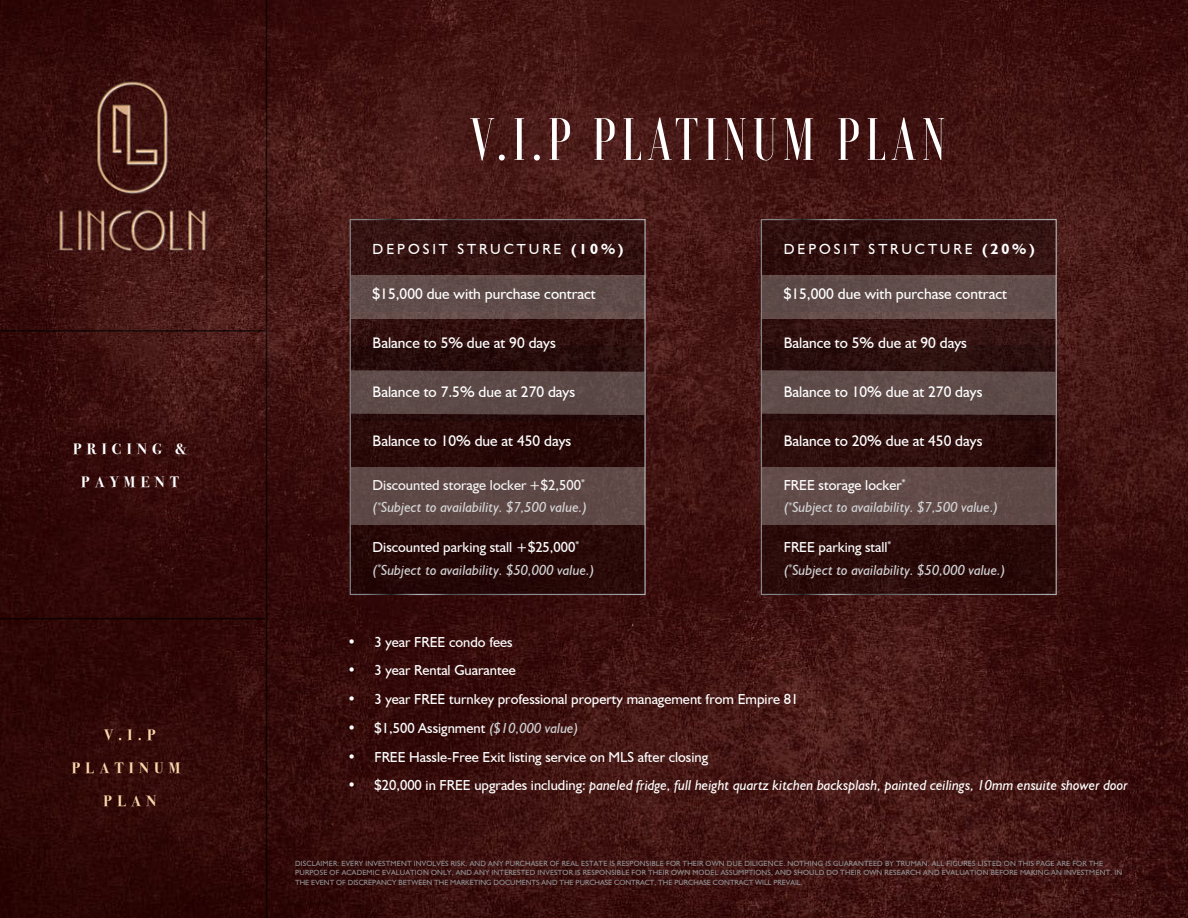
<style>
.page{position:relative;width:1188px;height:918px;background:#fff}
.page>*{position:absolute;margin:0;border:0;box-sizing:border-box;transform-origin:0 0}
.t1{font:500 59.7px "Voga";letter-spacing:.1em;color:#fff}
.t2{font:15.3px "Humanist 521 BT";color:#fff}
.t3{font:700 15px "Bodoni Svty Two ITCTT";letter-spacing:.35em;color:#fdd7ac}
.t4{font:700 15px "Bodoni Svty Two ITCTT";letter-spacing:.35em;color:#fff}
.t5{font:14.7px "Humanist 521 BT";letter-spacing:.2em;color:#fff}
.t6{font:italic 14.55px/23px "Humanist 521 BT";color:#d1d2d4}
.t7{font:14.55px "Humanist 521 BT";color:#fff}
.t8{font:italic 14.55px "Humanist 521 BT";color:#fff}
.t9{font:7.5px/9.3px "Humanist 521 BT";letter-spacing:.02em;color:#939598}
.s1{font-weight:700}
.s2{font-style:normal;color:#fff}
.s3{font-style:italic;color:#d1d2d4}
.s4{font-style:normal}
</style>
<div class="page">
<img style="left:0;top:0;width:1188px;height:918px">
<hr style="left:266px;top:0;width:1px;height:918px;background:#525355">
<hr style="left:0;top:330px;width:265px;height:2px;background:#525355">
<hr style="left:0;top:618px;width:265px;height:1px;background:#525355">
<img style="left:58px;top:79px;width:150px;height:173px">
<svg style="left:352px;top:221px;width:292px;height:372px;fill:#2a0c0b"></svg>
<div style="left:351px;top:275px;width:293px;height:43px;background:#614d4a"></div>
<svg style="left:351px;top:370px;width:293px;height:45px"></svg>
<svg style="left:763px;top:221px;width:292px;height:372px;fill:#2d0e0d"></svg>
<div style="left:762px;top:275px;width:293px;height:43px;background:#614d4b"></div>
<div style="left:351px;top:468px;width:293px;height:57px;background:#5e4846"></div>
<div style="left:762px;top:468px;width:293px;height:57px;background:#614b48"></div>
<svg style="left:762px;top:370px;width:293px;height:45px"></svg>
<h3 class="t4" style="left:73px;top:436px;width:115px">PRICING &amp;</h3>
<h3 class="t4" style="left:81px;top:469px;width:99px">PAYMENT</h3>
<h3 class="t3" style="left:104px;top:722px;width:53px">V.I.P</h3>
<h3 class="t3" style="left:72px;top:755px;width:110px">PLATINUM</h3>
<h3 class="t3" style="left:104px;top:788px;width:54px">PLAN</h3>
<h1 class="t1" style="left:470px;top:106px;width:477px">V.I.P PLATINUM PLAN</h1>
<h3 class="t5" style="left:373px;top:240px;width:253px">DEPOSIT STRUCTURE <span class="s1">(10%)</span></h3>
<h2 class="t2" style="left:373px;top:284px;width:225px">$15,000 due with purchase contract</h2>
<h2 class="t2" style="left:373px;top:333px;width:185px">Balance to 5% due at 90 days</h2>
<h2 class="t2" style="left:373px;top:382px;width:204px">Balance to 7.5% due at 270 days</h2>
<h2 class="t2" style="left:373px;top:431px;width:200px">Balance to 10% due at 450 days</h2>
<h3 class="t6" style="left:373px;top:473px;width:216px"><span class="s2">Discounted storage locker +$2,500</span><sup>* </sup>(<sup>*</sup>Subject to availability. $7,500 value.)</h3>
<h3 class="t6" style="left:373px;top:535px;width:224px"><span class="s2">Discounted parking stall +$25,000</span><sup>* </sup>(<sup>*</sup>Subject to availability. $50,000 value.)</h3>
<h3 class="t5" style="left:784px;top:240px;width:253px">DEPOSIT STRUCTURE <span class="s1">(20%)</span></h3>
<h2 class="t2" style="left:784px;top:284px;width:225px">$15,000 due with purchase contract</h2>
<h2 class="t2" style="left:784px;top:333px;width:185px">Balance to 5% due at 90 days</h2>
<h2 class="t2" style="left:784px;top:382px;width:200px">Balance to 10% due at 270 days</h2>
<h2 class="t2" style="left:784px;top:431px;width:200px">Balance to 20% due at 450 days</h2>
<h3 class="t6" style="left:784px;top:473px;width:216px"><span class="s2">FREE storage locker</span><sup>*<br></sup>(<sup>*</sup>Subject to availability. $7,500 value.)</h3>
<h3 class="t6" style="left:784px;top:535px;width:224px"><span class="s2">FREE parking stall</span><sup>*<br></sup>(<sup>*</sup>Subject to availability. $50,000 value.)</h3>
<h3 class="t7" style="left:347px;top:633px;width:167px">• 3 year FREE condo fees</h3>
<h3 class="t7" style="left:347px;top:661px;width:170px">• 3 year Rental Guarantee</h3>
<h3 class="t7" style="left:347px;top:690px;width:453px">• 3 year FREE turnkey professional property management from Empire 81</h3>
<h3 class="t7" style="left:347px;top:719px;width:233px">• $1,500 Assignment <span class="s3">($10,000 value)</span></h3>
<h3 class="t7" style="left:347px;top:748px;width:362px">• FREE Hassle-Free Exit listing service on MLS after closing</h3>
<h3 class="t8" style="left:347px;top:776px;width:782px"><span class="s4">• $20,000 in FREE upgrades including:</span> paneled fridge, full height quartz kitchen backsplash, painted ceilings, 10mm ensuite shower door</h3>
<p class="t9" style="left:295px;top:859px;width:829px">DISCLAIMER: EVERY INVESTMENT INVOLVES RISK, AND ANY PURCHASER OF REAL ESTATE IS RESPONSIBLE FOR THEIR OWN DUE DILIGENCE. NOTHING IS GUARANTEED BY TRUMAN. ALL FIGURES LISTED ON THIS PAGE ARE FOR THE<br>PURPOSE OF ACADEMIC EVALUATION ONLY, AND ANY INTERESTED INVESTOR IS RESPONSIBLE FOR THEIR OWN MODEL ASSUMPTIONS, AND SHOULD DO THEIR OWN RESEARCH AND EVALUATION BEFORE MAKING AN INVESTMENT. IN<br>THE EVENT OF DISCREPANCY BETWEEN THE MARKETING DOCUMENTS AND THE PURCHASE CONTRACT, THE PURCHASE CONTRACT WILL PREVAIL.</p>
</div>
